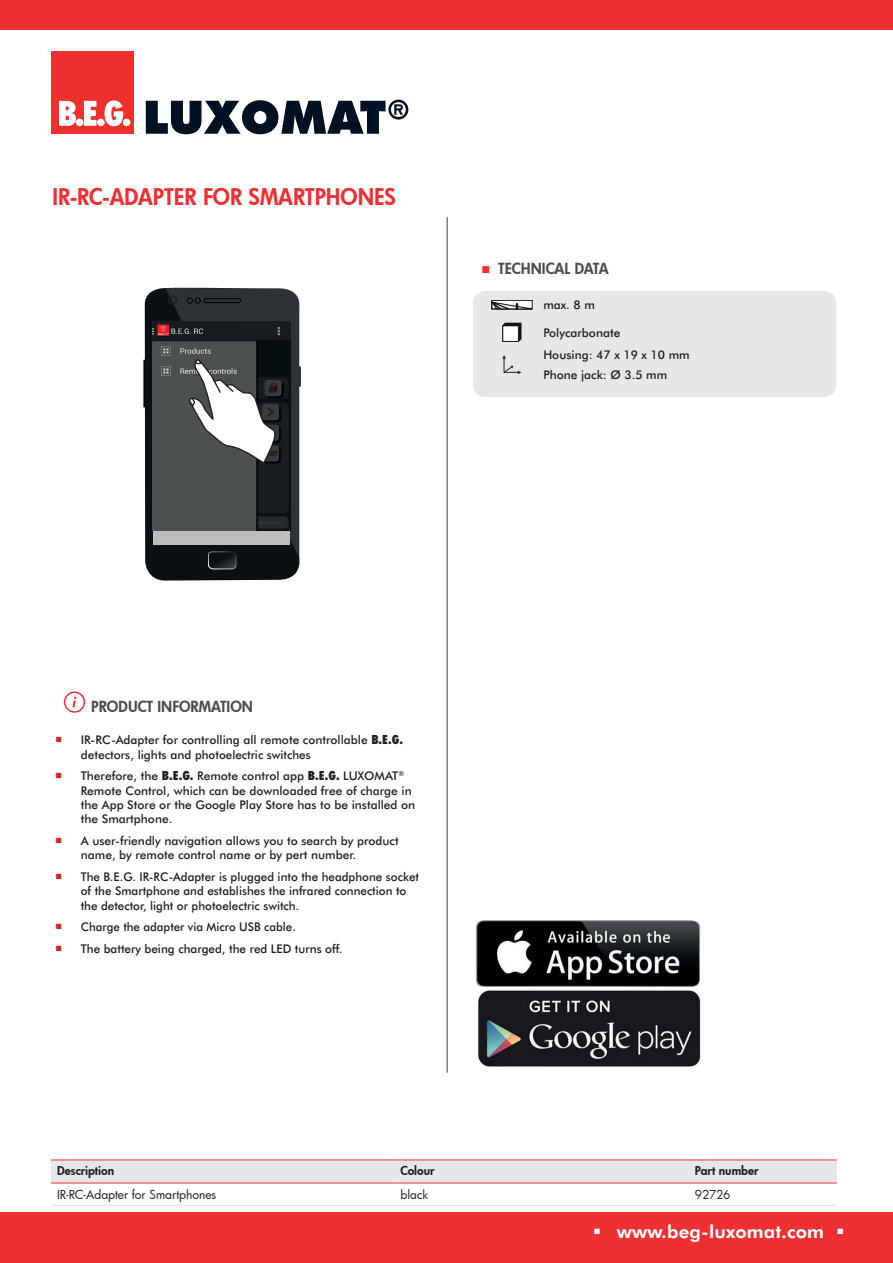
<style>
.page{position:relative;width:893px;height:1263px;background:#fff}
.page>*{position:absolute;margin:0;border:0;box-sizing:border-box;transform-origin:0 0}
.t1{font:800 22.5px "Futura";color:#ee3033}
.t2{font:800 18px "Futura BT";letter-spacing:.01em;color:#fff}
.t3{font:800 15px "Futura";color:#4b4c4d}
.t4{font:500 12px/14.4px "Futura BT";color:#231f20}
.t5{font:12px "Futura";letter-spacing:-.005em;color:#231f20}
.t6{font:500 12px "Futura BT";color:#231f20;scale:.96 1}
.t7{font:800 12px "Futura";color:#231f20}
.s1{color:#ee3033}
.s2{font-family:"Minion Pro";font-weight:400;font-size:18px;color:#d1232a}
.s3{font-family:"Futura";font-weight:800;font-stretch:condensed}
</style>
<div class="page">
<div style="left:0;top:1212px;width:893px;height:51px;background:#ee3033"></div>
<div style="left:0;top:0;width:893px;height:30px;background:#ee3033"></div>
<div style="left:51px;top:51px;width:83px;height:83px;background:#ee2f2e"></div>
<svg style="left:59px;top:101px;width:17px;height:25px"></svg>
<div style="left:76px;top:119px;width:7px;height:7px;background:#fff;border-radius:50%"></div>
<svg style="left:84px;top:101px;width:12px;height:25px"></svg>
<div style="left:97px;top:119px;width:8px;height:7px;background:#fff;border-radius:50%"></div>
<svg style="left:104px;top:100px;width:19px;height:26px"></svg>
<div style="left:123px;top:119px;width:7px;height:7px;background:#fff;border-radius:50%"></div>
<svg style="left:146px;top:100px;width:262px;height:34px"></svg>
<hr style="left:446px;top:217px;width:2px;height:856px;background:#808285">
<svg style="left:51px;top:1160px;width:786px;height:24px;background:#e6dfe1"></svg>
<hr style="left:51px;top:1159px;width:343px;height:1px;background:#ee3033">
<hr style="left:394px;top:1159px;width:295px;height:1px;background:#ee3033">
<hr style="left:689px;top:1159px;width:148px;height:1px;background:#ee3033">
<hr style="left:51px;top:1182px;width:343px;height:1px;background:#ee3033">
<hr style="left:394px;top:1182px;width:295px;height:1px;background:#ee3033">
<hr style="left:689px;top:1182px;width:148px;height:1px;background:#ee3033">
<hr style="left:51px;top:1205px;width:343px;height:1px;background:#e0e1e3">
<hr style="left:394px;top:1205px;width:295px;height:1px;background:#e0e1e3">
<hr style="left:689px;top:1205px;width:148px;height:1px;background:#e0e1e3">
<div style="left:64px;top:691px;width:21px;height:22px;border:2px solid #ee3033;border-radius:50%"></div>
<svg style="left:73px;top:697px;width:3px;height:10px"></svg>
<div style="left:473px;top:291px;width:363px;height:106px;background:#e6e7e9;border-radius:13px"></div>
<svg style="left:491px;top:300px;width:42px;height:74px"></svg>
<img style="left:475px;top:920px;width:226px;height:147px">
<svg style="left:147px;top:287px;width:153px;height:294px;background:#4f5455"></svg>
<hr style="left:299px;top:366px;width:2px;height:21px;background:#000002">
<svg style="left:143px;top:288px;width:156px;height:282px;background:#4c4f50"></svg>
<h1 class="t1" style="left:53px;top:182px;width:345px">IR-RC-ADAPTER FOR SMARTPHONES</h1>
<p class="t3" style="left:481px;top:258px;width:129px"><span class="s1">■</span> TECHNICAL DATA</p>
<p class="t4" style="left:543px;top:298px;width:53px">max. 8 m</p>
<p class="t4" style="left:543px;top:321px;width:148px;line-height:22.6px">Polycarbonate<br>Housing: 47 x 19 x 10 mm</p>
<p class="t4" style="left:543px;top:367px;width:125px">Phone jack: Ø 3.5 mm</p>
<p class="t3" style="left:91px;top:696px;width:163px">PRODUCT INFORMATION</p>
<p class="t4" style="left:81px;top:733px;width:324px;text-indent:-26px"><span class="s2">■</span> IR-RC-Adapter for controlling all remote controllable <span class="s3">B.E.G. </span>detectors, lights and photoelectric switches</p>
<p class="t4" style="left:81px;top:769px;width:336px;text-indent:-26px"><span class="s2">■</span> Therefore, the <span class="s3">B.E.G.</span> Remote control app <span class="s3">B.E.G.</span> LUXOMAT<sup>® </sup>Remote Control, which can be downloaded free of charge in the App Store or the Google Play Store has to be installed on the Smartphone.</p>
<p class="t4" style="left:81px;top:833px;width:319px;text-indent:-26px"><span class="s2">■</span> A user-friendly navigation allows you to search by product name, by remote control name or by pert number.</p>
<p class="t4" style="left:81px;top:869px;width:340px;text-indent:-26px"><span class="s2">■</span> The B.E.G. IR-RC-Adapter is plugged into the headphone socket of the Smartphone and establishes the infrared connection to the detector, light or photoelectric switch.</p>
<p class="t6" style="left:55px;top:920px;width:252px"><span class="s2">■</span> Charge the adapter via Micro USB cable.</p>
<p class="t4" style="left:55px;top:941px;width:289px"><span class="s2">■</span> The battery being charged, the red LED turns off.</p>
<p class="t7" style="left:57px;top:1162px;width:59px">Description</p>
<p class="t7" style="left:400px;top:1162px;width:36px">Colour</p>
<p class="t7" style="left:695px;top:1162px;width:65px">Part number</p>
<p class="t5" style="left:57px;top:1186px;width:161px">IR-RC-Adapter for Smartphones</p>
<p class="t5" style="left:400px;top:1186px;width:29px">black</p>
<p class="t5" style="left:695px;top:1186px;width:37px">92726</p>
<h2 class="t2" style="left:593px;top:1221px;width:253px">▪ www.beg-luxomat.com ▪</h2>
</div>
